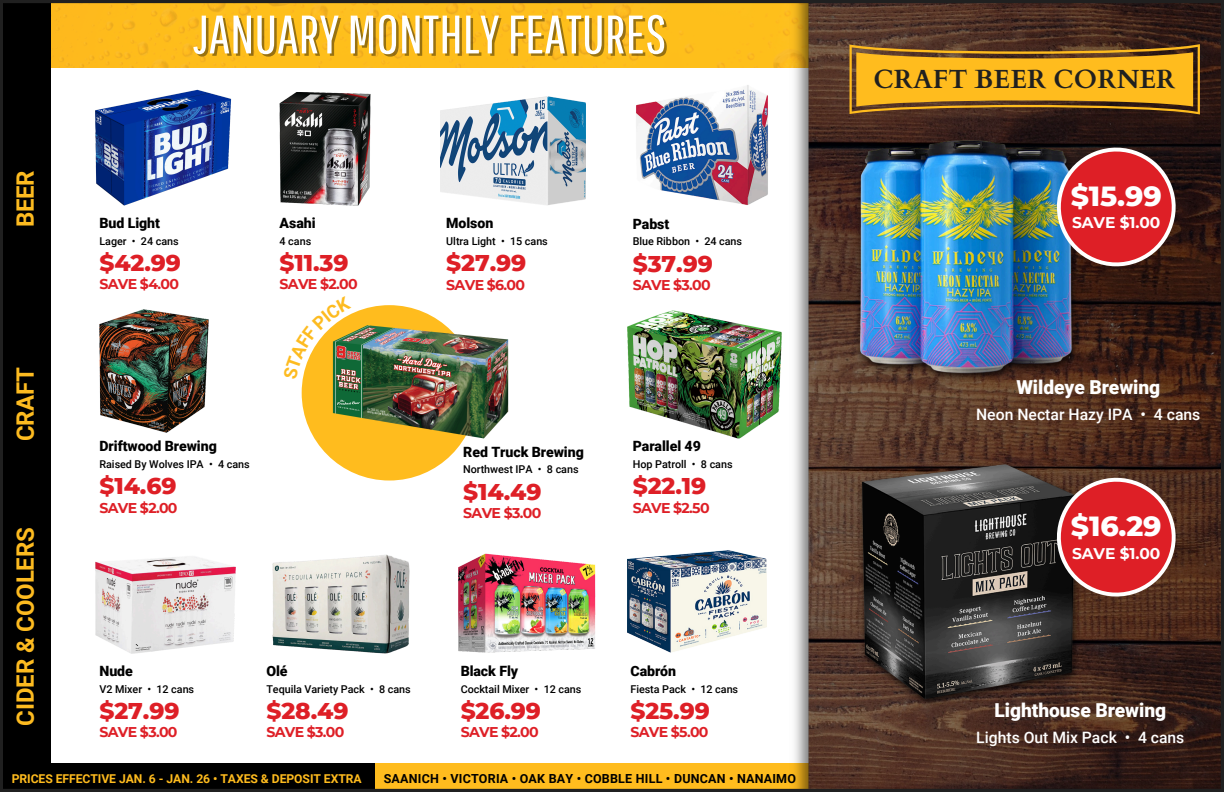
<style>
.page{position:relative;width:1224px;height:792px;background:#fff}
.page>*{position:absolute;margin:0;border:0;box-sizing:border-box;transform-origin:0 0}
.t1{font:54px "Pathway Gothic One";color:#fff}
.t2{font:800 28.3px "Montserrat";letter-spacing:-.005em;color:#fff}
.t3{font:700 26.3px "Cardo";color:#202020}
.t4{font:700 24px "Roboto";letter-spacing:-.005em;color:#fdbb20}
.t5{font:800 23.3px "Montserrat";letter-spacing:-.005em;color:#de1f26}
.t6{font:900 19.2px "Roboto";letter-spacing:-.005em;color:#fff}
.t7{font:500 15.8px "Roboto";color:#fff}
.t8{font:500 15.7px "Roboto";color:#fff}
.t9{font:700 15.5px "Montserrat";letter-spacing:-.005em;color:#fff}
.t10{font:700 14.1px "Montserrat";letter-spacing:-.05em;color:#de1f26}
.t11{font:900 14.1px "Roboto";letter-spacing:-.005em;color:#000}
.t12{font:700 12.5px "Roboto";letter-spacing:.015em;color:#000}
.t13{font:700 12.2px "Roboto";letter-spacing:-.005em;color:#ffbc1e}
.t14{font:500 10.8px "Roboto";letter-spacing:-.005em;color:#000}
</style>
<div class="page">
<img style="left:0;top:0;width:1224px;height:792px">
<svg style="left:283px;top:296px;width:68px;height:84px"></svg>
<h3 class="t4" style="left:11px;top:227px;width:59px;rotate:-90deg">BEER</h3>
<h3 class="t4" style="left:11px;top:441px;width:76px;rotate:-90deg">CRAFT</h3>
<h3 class="t4" style="left:11px;top:726px;width:200px;rotate:-90deg">CIDER &amp; COOLERS</h3>
<h1 class="t1" style="left:193px;top:2px;width:475px">JANUARY MONTHLYFEATURES</h1>
<h3 class="t11" style="left:100px;top:215px;width:62px">Bud Light</h3>
<h3 class="t5" style="left:100px;top:249px;width:83px">$42.99</h3>
<h3 class="t10" style="left:100px;top:276px;width:81px">SAVE $4.00</h3>
<p class="t14" style="left:100px;top:235px;width:81px">Lager • 24 cans</p>
<h3 class="t11" style="left:280px;top:215px;width:37px">Asahi</h3>
<h3 class="t5" style="left:280px;top:249px;width:71px">$11.39</h3>
<h3 class="t10" style="left:280px;top:276px;width:80px">SAVE $2.00</h3>
<p class="t14" style="left:280px;top:235px;width:33px">4 cans</p>
<h3 class="t11" style="left:446px;top:215px;width:49px">Molson</h3>
<h3 class="t5" style="left:446px;top:249px;width:81px">$27.99</h3>
<h3 class="t10" style="left:446px;top:276px;width:80px">SAVE $6.00</h3>
<p class="t14" style="left:446px;top:235px;width:103px">Ultra Light • 15 cans</p>
<h3 class="t11" style="left:633px;top:216px;width:38px">Pabst</h3>
<h3 class="t5" style="left:633px;top:249px;width:82px">$37.99</h3>
<h3 class="t10" style="left:633px;top:276px;width:80px">SAVE $3.00</h3>
<p class="t14" style="left:633px;top:235px;width:111px">Blue Ribbon • 24 cans</p>
<h3 class="t11" style="left:100px;top:438px;width:119px">Driftwood Brewing</h3>
<h3 class="t5" style="left:100px;top:472px;width:79px">$14.69</h3>
<h3 class="t10" style="left:100px;top:499px;width:80px">SAVE $2.00</h3>
<p class="t14" style="left:100px;top:458px;width:152px">Raised By Wolves IPA • 4 cans</p>
<h3 class="t11" style="left:463px;top:444px;width:122px">Red Truck Brewing</h3>
<h3 class="t5" style="left:463px;top:477px;width:80px">$14.49</h3>
<h3 class="t10" style="left:463px;top:505px;width:80px">SAVE $3.00</h3>
<p class="t14" style="left:463px;top:463px;width:117px">Northwest IPA • 8 cans</p>
<h3 class="t11" style="left:633px;top:438px;width:70px">Parallel 49</h3>
<h3 class="t5" style="left:633px;top:472px;width:75px">$22.19</h3>
<h3 class="t10" style="left:633px;top:499px;width:78px">SAVE $2.50</h3>
<p class="t14" style="left:633px;top:458px;width:101px">Hop Patroll • 8 cans</p>
<h3 class="t11" style="left:100px;top:663px;width:35px">Nude</h3>
<h3 class="t5" style="left:100px;top:697px;width:81px">$27.99</h3>
<h3 class="t10" style="left:100px;top:724px;width:80px">SAVE $3.00</h3>
<p class="t14" style="left:100px;top:683px;width:96px">V2 Mixer • 12 cans</p>
<h3 class="t11" style="left:266px;top:663px;width:23px">Olé</h3>
<h3 class="t5" style="left:266px;top:697px;width:84px">$28.49</h3>
<h3 class="t10" style="left:266px;top:724px;width:80px">SAVE $3.00</h3>
<p class="t14" style="left:266px;top:683px;width:146px">Tequila Variety Pack • 8 cans</p>
<h3 class="t11" style="left:461px;top:663px;width:59px">Black Fly</h3>
<h3 class="t5" style="left:461px;top:697px;width:82px">$26.99</h3>
<h3 class="t10" style="left:461px;top:724px;width:80px">SAVE $2.00</h3>
<p class="t14" style="left:461px;top:683px;width:122px">Cocktail Mixer • 12 cans</p>
<h3 class="t11" style="left:630px;top:663px;width:47px">Cabrón</h3>
<h3 class="t5" style="left:630px;top:697px;width:81px">$25.99</h3>
<h3 class="t10" style="left:630px;top:724px;width:80px">SAVE $5.00</h3>
<p class="t14" style="left:630px;top:683px;width:109px">Fiesta Pack • 12 cans</p>
<p class="t13" style="left:12px;top:772px;width:352px">PRICES EFFECTIVE JAN. 6 - JAN. 26 • TAXES &amp; DEPOSIT EXTRA</p>
<p class="t12" style="left:384px;top:771px;width:414px">SAANICH • VICTORIA • OAK BAY • COBBLE HILL • DUNCAN • NANAIMO</p>
<h3 class="t3" style="left:873px;top:62px;width:304px">CRAFT BEER CORNER</h3>
<h2 class="t2" style="left:1071px;top:179px;width:93px">$15.99</h2>
<h3 class="t9" style="left:1072px;top:213px;width:90px">SAVE $1.00</h3>
<h3 class="t6" style="left:1016px;top:377px;width:145px">Wildeye Brewing</h3>
<h3 class="t7" style="left:976px;top:406px;width:226px">Neon Nectar Hazy IPA • 4 cans</h3>
<h2 class="t2" style="left:1071px;top:509px;width:92px">$16.29</h2>
<h3 class="t9" style="left:1072px;top:544px;width:90px">SAVE $1.00</h3>
<h3 class="t6" style="left:995px;top:699px;width:173px">Lighthouse Brewing</h3>
<h3 class="t8" style="left:976px;top:729px;width:210px">Lights Out Mix Pack • 4 cans</h3>
</div>
